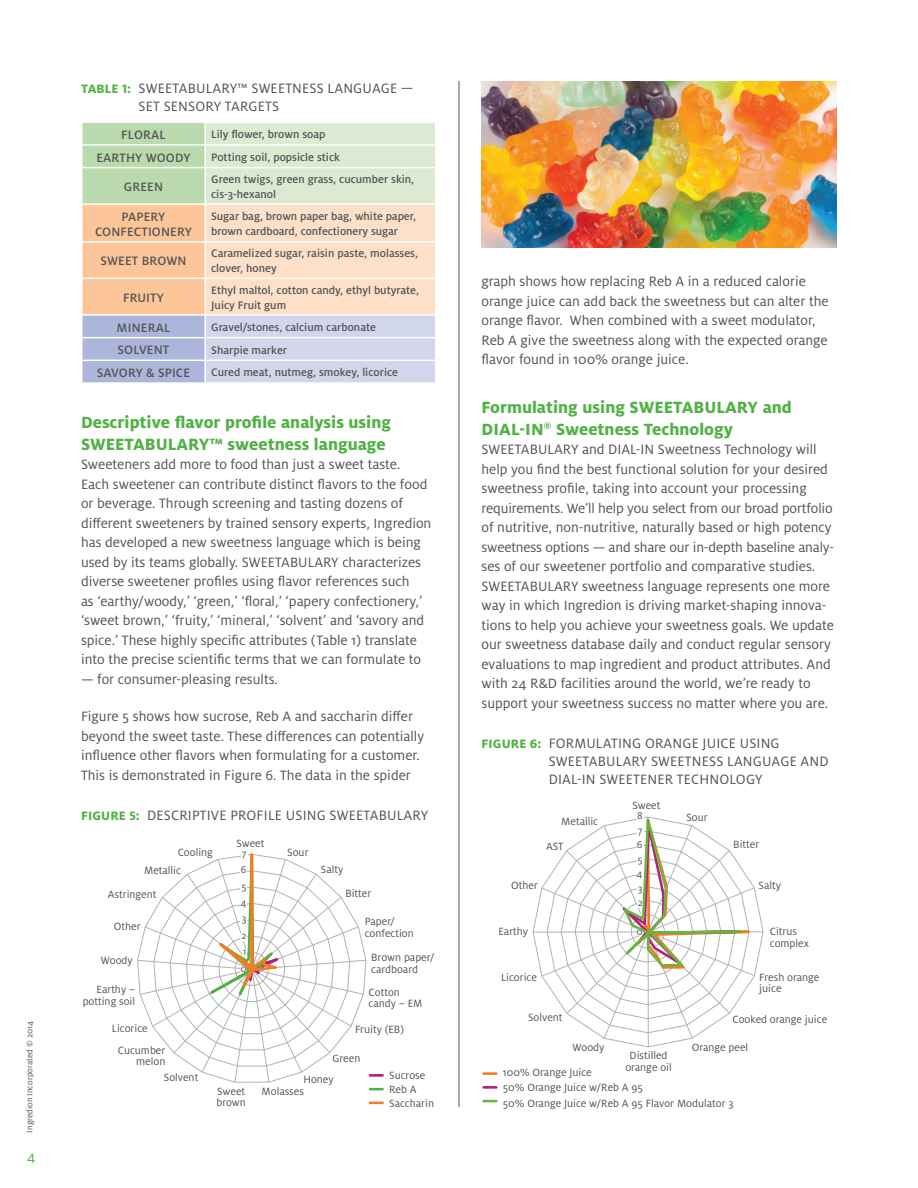
<style>
.page{position:relative;width:918px;height:1188px;background:#fff}
.page>*{position:absolute;margin:0;border:0;box-sizing:border-box;transform-origin:0 0}
.t1{font:800 18px/21.6px "Milo Pro";color:#53b247}
.t2{font:15px/19.5px "Milo Pro";color:#535355}
.t3{font:15px "Milo Pro";color:#53b247}
.t4{font:500 13.5px/15px "Milo Pro";letter-spacing:.01em;color:#535355;text-align:center}
.t5{font:500 12px/15px "Milo Pro";color:#535355}
.t6{font:11.55px/11.6px "Milo Pro";color:#535355}
.t7{font:10.95px/14.5px "Milo Pro";color:#535355;text-align:justify}
.t8{font:9px "Milo Pro";color:#535355}
.s1{font-weight:800;font-size:13.5px;color:#53b247}
</style>
<div class="page">
<hr style="left:459px;top:81px;width:1px;height:1026px;background:#535355">
<svg style="left:370px;top:1102px;width:13px;height:2px"></svg>
<svg style="left:137px;top:864px;width:246px;height:226px"></svg>
<svg style="left:183px;top:861px;width:114px;height:229px"></svg>
<svg style="left:163px;top:853px;width:128px;height:181px"></svg>
<svg style="left:484px;top:1072px;width:12px;height:3px"></svg>
<svg style="left:484px;top:1086px;width:12px;height:3px"></svg>
<svg style="left:484px;top:1100px;width:12px;height:2px"></svg>
<svg style="left:532px;top:890px;width:232px;height:158px"></svg>
<svg style="left:541px;top:816px;width:214px;height:223px"></svg>
<svg style="left:82px;top:123px;width:354px;height:259px;background:#e1daca"></svg>
<img style="left:482px;top:81px;width:355px;height:167px">
<p class="t8" style="left:25px;top:1132px;width:113px;rotate:-90deg">Ingredion Incorporated © 2014</p>
<p class="t3" style="left:27px;top:1148px;width:10px">4</p>
<p class="t2" style="left:139px;top:79px;width:276px;line-height:18px;text-indent:-57px"><span class="s1">TABLE 1:</span> SWEETABULARY™ SWEETNESS LANGUAGE —<br>SET SENSORY TARGETS</p>
<p class="t4" style="left:121px;top:127px;width:46px">FLORAL</p>
<p class="t5" style="left:211px;top:127px;width:116px">Lily flower, brown soap</p>
<p class="t4" style="left:96px;top:150px;width:96px">EARTHY WOODY</p>
<p class="t5" style="left:211px;top:150px;width:130px">Potting soil, popsicle stick</p>
<p class="t4" style="left:124px;top:180px;width:41px">GREEN</p>
<p class="t5" style="left:211px;top:172px;width:205px">Green twigs, green grass, cucumber skin, cis-3-hexanol</p>
<p class="t4" style="left:95px;top:209px;width:98px">PAPERY<br>CONFECTIONERY</p>
<p class="t5" style="left:211px;top:209px;width:206px">Sugar bag, brown paper bag, white paper, brown cardboard, confectionery sugar</p>
<p class="t4" style="left:100px;top:254px;width:88px">SWEET BROWN</p>
<p class="t5" style="left:211px;top:246px;width:208px">Caramelized sugar, raisin paste, molasses, clover, honey</p>
<p class="t4" style="left:123px;top:290px;width:42px">FRUITY</p>
<p class="t5" style="left:211px;top:283px;width:209px">Ethyl maltol, cotton candy, ethyl butyrate,<br>Juicy Fruit gum</p>
<p class="t4" style="left:117px;top:320px;width:55px">MINERAL</p>
<p class="t5" style="left:211px;top:320px;width:166px">Gravel/stones, calcium carbonate</p>
<p class="t4" style="left:118px;top:343px;width:53px">SOLVENT</p>
<p class="t5" style="left:211px;top:343px;width:77px">Sharpie marker</p>
<p class="t4" style="left:97px;top:365px;width:95px">SAVORY &amp; SPICE</p>
<p class="t5" style="left:211px;top:365px;width:188px">Cured meat, nutmeg, smokey, licorice</p>
<p class="t1" style="left:81px;top:412px;width:312px">Descriptive flavor profile analysis using<br>SWEETABULARY™ sweetness language</p>
<p class="t2" style="left:81px;top:455px;width:352px">Sweeteners add more to food than just a sweet taste.<br>Each sweetener can contribute distinct flavors to the food or beverage. Through screening and tasting dozens of different sweeteners by trained sensory experts, Ingredion has developed a new sweetness language which is being used by its teams globally. SWEETABULARY characterizes diverse sweetener profiles using flavor references such<br>as ‘earthy/woody,’ ‘green,’ ‘floral,’ ‘papery confectionery,’ ‘sweet brown,’ ‘fruity,’ ‘mineral,’ ‘solvent’ and ‘savory and spice.’ These highly specific attributes (Table 1) translate into the precise scientific terms that we can formulate to</p>
<p class="t2" style="left:81px;top:670px;width:198px">— for consumer-pleasing results.</p>
<p class="t2" style="left:81px;top:707px;width:345px">Figure 5 shows how sucrose, Reb A and saccharin differ beyond the sweet taste. These differences can potentially influence other flavors when formulating for a customer.<br>This is demonstrated in Figure 6. The data in the spider</p>
<p class="t2" style="left:81px;top:806px;width:349px"><span class="s1">FIGURE 5:</span> DESCRIPTIVE PROFILE USING SWEETABULARY</p>
<p class="t6" style="left:144px;top:844px;width:70px;line-height:17.4px;text-indent:34px">Cooling<br>Metallic</p>
<p class="t6" style="left:108px;top:888px;width:50px">Astringent</p>
<p class="t6" style="left:114px;top:921px;width:28px">Other</p>
<p class="t6" style="left:101px;top:955px;width:33px">Woody</p>
<p class="t6" style="left:83px;top:984px;width:54px;text-align:right">Earthy – potting soil</p>
<p class="t6" style="left:112px;top:1023px;width:37px">Licorice</p>
<p class="t6" style="left:118px;top:1044px;width:49px;text-align:right">Cucumber melon</p>
<p class="t6" style="left:236px;top:838px;width:30px">Sweet</p>
<p class="t7" style="left:240px;top:845px;width:8px;line-height:16.5px">7<br>6<br>5<br>4<br>3<br>2<br>1<br>0</p>
<p class="t6" style="left:287px;top:847px;width:23px">Sour</p>
<p class="t6" style="left:321px;top:863px;width:24px">Salty</p>
<p class="t6" style="left:345px;top:888px;width:28px">Bitter</p>
<p class="t6" style="left:365px;top:916px;width:51px">Paper/ confection</p>
<p class="t6" style="left:371px;top:952px;width:65px">Brown paper/ cardboard</p>
<p class="t6" style="left:369px;top:986px;width:55px">Cotton candy – EM</p>
<p class="t6" style="left:355px;top:1024px;width:50px">Fruity (EB)</p>
<p class="t6" style="left:332px;top:1053px;width:29px">Green</p>
<p class="t6" style="left:164px;top:1072px;width:36px">Solvent</p>
<p class="t6" style="left:303px;top:1073px;width:32px">Honey</p>
<p class="t6" style="left:217px;top:1086px;width:30px">Sweet</p>
<p class="t6" style="left:262px;top:1086px;width:44px">Molasses</p>
<p class="t6" style="left:216px;top:1097px;width:31px">brown</p>
<p class="t6" style="left:389px;top:1068px;width:46px;line-height:14px">Sucrose<br>Reb A<br>Saccharin</p>
<p class="t2" style="left:482px;top:272px;width:349px">graph shows how replacing Reb A in a reduced calorie orange juice can add back the sweetness but can alter the orange flavor. When combined with a sweet modulator, Reb A give the sweetness along with the expected orange flavor found in 100% orange juice.</p>
<p class="t1" style="left:482px;top:396px;width:312px">Formulating using SWEETABULARY and<br>DIAL-IN<sup>®</sup> Sweetness Technology</p>
<p class="t2" style="left:482px;top:440px;width:354px">SWEETABULARY and DIAL-IN Sweetness Technology will help you find the best functional solution for your desired sweetness profile, taking into account your processing requirements. We’ll help you select from our broad portfolio of nutritive, non-nutritive, naturally based or high potency sweetness options — and share our in-depth baseline analy&shy;ses of our sweetener portfolio and comparative studies.<br>SWEETABULARY sweetness language represents one more way in which Ingredion is driving market-shaping innova&shy;tions to help you achieve your sweetness goals. We update our sweetness database daily and conduct regular sensory evaluations to map ingredient and product attributes. And with 24 R&amp;D facilities around the world, we’re ready to support your sweetness success no matter where you are.</p>
<p class="t2" style="left:549px;top:735px;width:281px;line-height:18px;text-indent:-67px"><span class="s1">FIGURE 6:</span> FORMULATING ORANGE JUICE USING<br>SWEETABULARY SWEETNESS LANGUAGE AND<br>DIAL-IN SWEETENER TECHNOLOGY</p>
<p class="t6" style="left:561px;top:815px;width:38px">Metallic</p>
<p class="t6" style="left:546px;top:841px;width:19px">AST</p>
<p class="t6" style="left:511px;top:880px;width:28px">Other</p>
<p class="t6" style="left:498px;top:925px;width:31px">Earthy</p>
<p class="t6" style="left:501px;top:972px;width:37px">Licorice</p>
<p class="t6" style="left:528px;top:1012px;width:36px">Solvent</p>
<p class="t6" style="left:632px;top:799px;width:30px">Sweet</p>
<p class="t7" style="left:636px;top:809px;width:8px">8<br>7<br>6<br>5<br>4<br>3<br>2<br>1<br>0</p>
<p class="t6" style="left:686px;top:811px;width:23px">Sour</p>
<p class="t6" style="left:733px;top:839px;width:28px">Bitter</p>
<p class="t6" style="left:759px;top:880px;width:24px">Salty</p>
<p class="t6" style="left:770px;top:926px;width:41px">Citrus complex</p>
<p class="t6" style="left:759px;top:971px;width:62px">Fresh orange juice</p>
<p class="t6" style="left:732px;top:1014px;width:96px">Cooked orange juice</p>
<p class="t6" style="left:573px;top:1041px;width:33px">Woody</p>
<p class="t6" style="left:692px;top:1041px;width:58px">Orange peel</p>
<p class="t6" style="left:625px;top:1050px;width:48px;text-align:center">Distilled orange oil</p>
<p class="t6" style="left:503px;top:1065px;width:232px;line-height:15.5px">100% Orange Juice<br>50% Orange Juice w/Reb A 95<br>50% Orange Juice w/Reb A 95 Flavor Modulator 3</p>
</div>
